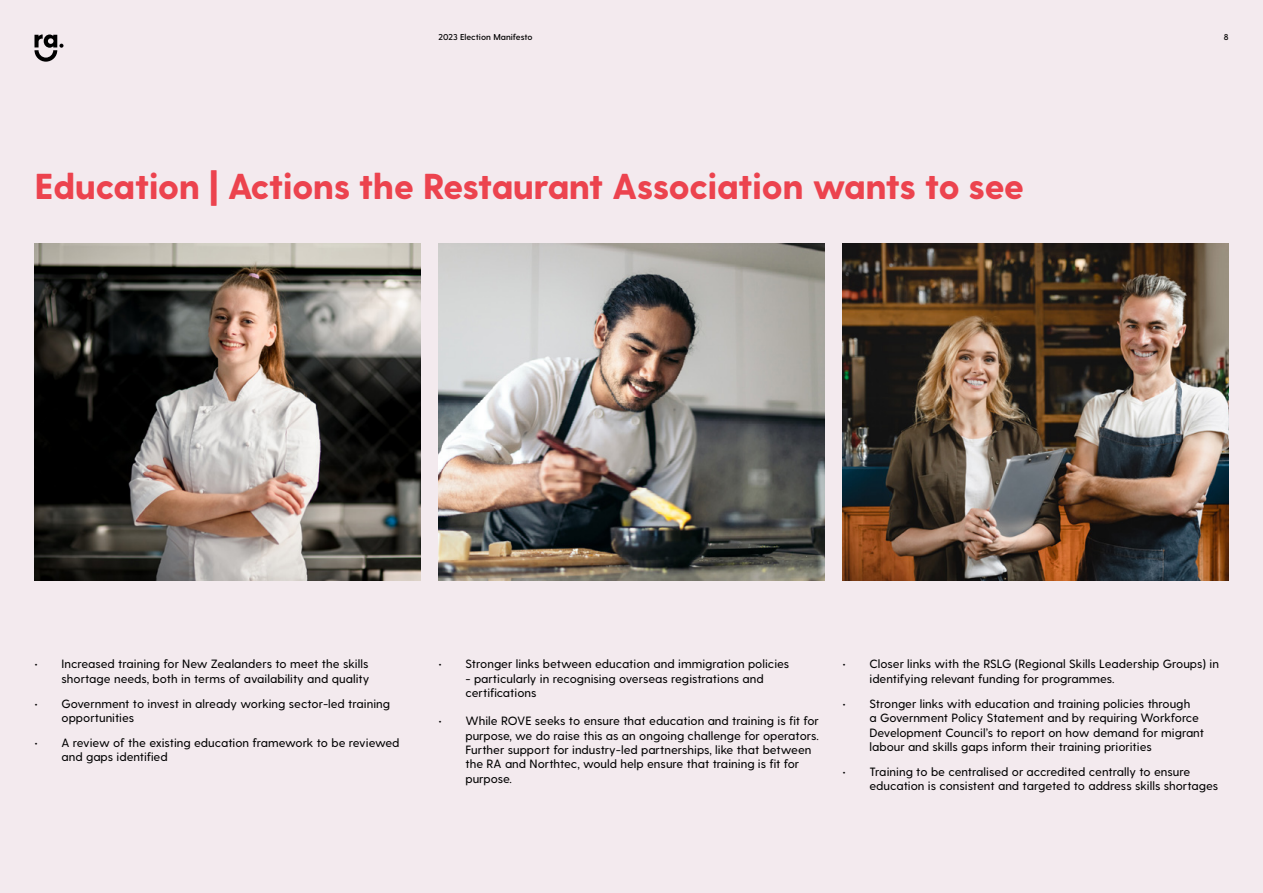
<style>
.page{position:relative;width:1263px;height:893px;background:#f3eaee}
.page>*{position:absolute;margin:0;border:0;box-sizing:border-box;transform-origin:0 0}
.t1{font:800 36px "Greycliff CF";letter-spacing:-.02em;color:#ec434e}
.t2{font:500 12px/14.4px "Greycliff CF";color:#000}
.t3{font:600 8.55px "Greycliff CF";color:#000}
</style>
<div class="page">
<img style="left:34px;top:243px;width:386px;height:337px">
<img style="left:438px;top:243px;width:386px;height:337px">
<img style="left:842px;top:243px;width:386px;height:337px">
<svg style="left:35px;top:35px;width:29px;height:27px"></svg>
<p class="t3" style="left:438px;top:32px;width:96px">2023 Election Manifesto</p>
<p class="t3" style="left:1224px;top:32px;width:6px">8</p>
<p class="t1" style="left:34px;top:164px;width:991px">Education | Actions the Restaurant Association wants to see</p>
<p class="t2" style="left:34px;top:657px;width:336px;text-align:right">• Increased training for New Zealanders to meet the skills shortage needs, both in terms of availability and quality</p>
<p class="t2" style="left:62px;top:697px;width:330px;text-indent:-27px">• Government to invest in already working sector-led training opportunities</p>
<p class="t2" style="left:62px;top:736px;width:339px;text-indent:-27px">• A review of the existing education framework to be reviewed and gaps identified</p>
<p class="t2" style="left:438px;top:657px;width:352px">• Stronger links between education and immigration policies</p>
<p class="t2" style="left:465px;top:672px;width:300px">- particularly in recognising overseas registrations and certifications</p>
<p class="t2" style="left:465px;top:714px;width:355px;text-indent:-27px">• While ROVE seeks to ensure that education and training is fit for purpose, we do raise this as an ongoing challenge for operators.<br>Further support for industry-led partnerships, like that between the RA and Northtec, would help ensure that training is fit for purpose.</p>
<p class="t2" style="left:869px;top:657px;width:351px;text-indent:-27px">• Closer links with the RSLG (Regional Skills Leadership Groups) in identifying relevant funding for programmes.</p>
<p class="t2" style="left:869px;top:697px;width:336px;text-indent:-27px">• Stronger links with education and training policies through<br>a Government Policy Statement and by requiring Workforce Development Council’s to report on how demand for migrant labour and skills gaps inform their training priorities</p>
<p class="t2" style="left:869px;top:765px;width:350px;text-indent:-27px">• Training to be centralised or accredited centrally to ensure education is consistent and targeted to address skills shortages</p>
</div>
